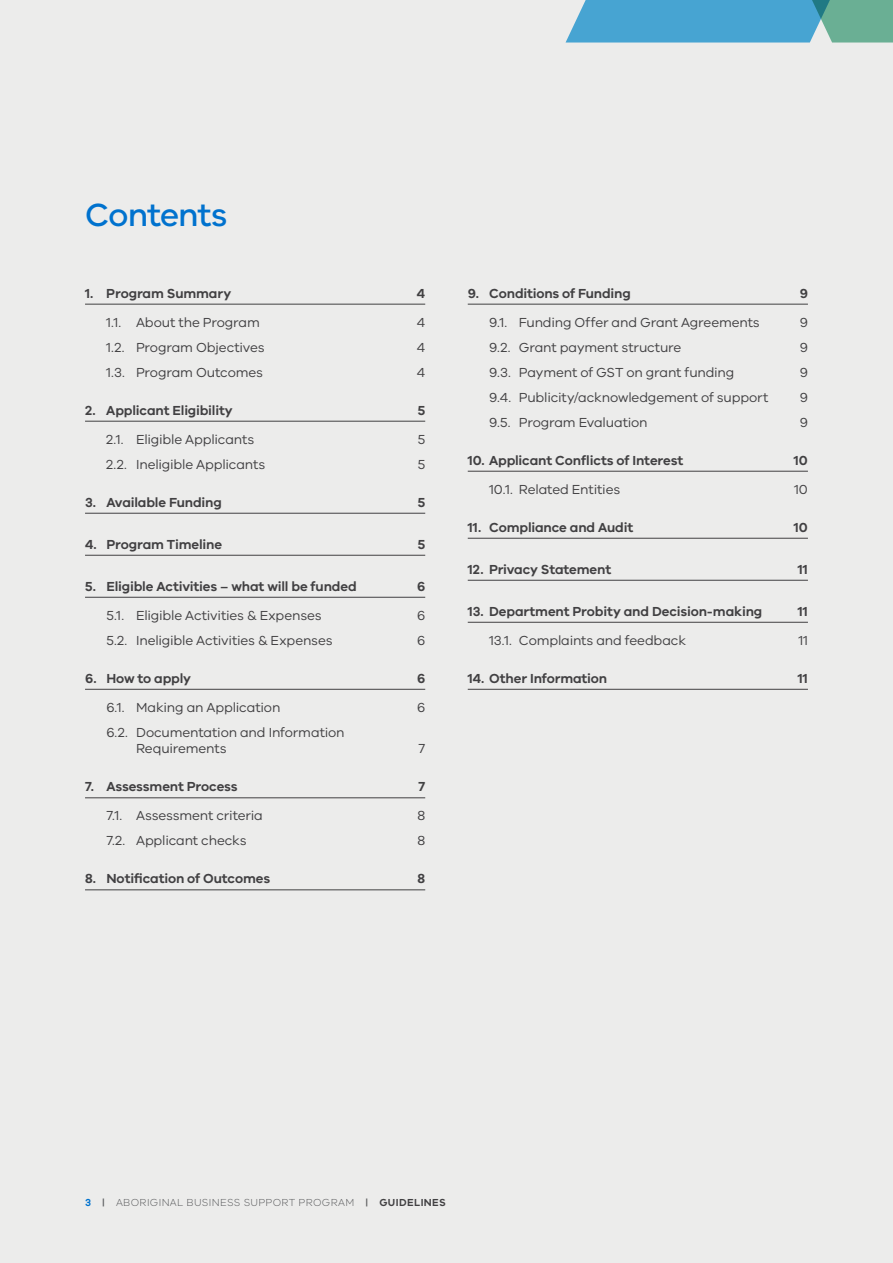
<style>
.page{position:relative;width:893px;height:1263px;background:#ececeb}
.page>*{position:absolute;margin:0;border:0;box-sizing:border-box;transform-origin:0 0}
.t1{font:500 33px "VIC";letter-spacing:-.025em;color:#0072ce}
.t2{font:13.5px/16.5px "VIC";letter-spacing:-.015em;color:#414042}
.t3{font:600 13.5px "VIC";letter-spacing:-.01em;color:#414042}
.t4{font:300 10.5px "VIC";letter-spacing:.035em;color:#58595b}
.s1{font-weight:600;color:#0072ce}
.s2{font-weight:500}
.s3{font-weight:600;color:#414042}
</style>
<div class="page">
<svg style="left:566px;top:0;width:327px;height:43px"></svg>
<hr style="left:85px;top:304px;width:340px;height:1px;background:#414042">
<hr style="left:85px;top:421px;width:340px;height:1px;background:#414042">
<hr style="left:85px;top:513px;width:340px;height:1px;background:#414042">
<hr style="left:85px;top:555px;width:340px;height:1px;background:#414042">
<hr style="left:85px;top:597px;width:340px;height:1px;background:#414042">
<hr style="left:85px;top:689px;width:340px;height:1px;background:#414042">
<hr style="left:85px;top:797px;width:340px;height:1px;background:#414042">
<hr style="left:85px;top:889px;width:340px;height:1px;background:#414042">
<hr style="left:468px;top:304px;width:340px;height:1px;background:#414042">
<hr style="left:468px;top:471px;width:340px;height:1px;background:#414042">
<hr style="left:468px;top:538px;width:340px;height:1px;background:#414042">
<hr style="left:468px;top:580px;width:340px;height:1px;background:#414042">
<hr style="left:468px;top:622px;width:340px;height:1px;background:#414042">
<hr style="left:468px;top:689px;width:340px;height:1px;background:#414042">
<h1 class="t1" style="left:85px;top:195px;width:144px">Contents</h1>
<p class="t3" style="left:85px;top:285px;width:148px">1. Program Summary</p>
<p class="t3" style="left:417px;top:285px;width:10px">4</p>
<p class="t2" style="left:106px;top:314px;width:155px">1.1. About the Program</p>
<p class="t2" style="left:417px;top:314px;width:10px">4</p>
<p class="t2" style="left:106px;top:339px;width:160px">1.2. Program Objectives</p>
<p class="t2" style="left:417px;top:339px;width:10px">4</p>
<p class="t2" style="left:106px;top:364px;width:158px">1.3. Program Outcomes</p>
<p class="t2" style="left:417px;top:364px;width:10px">4</p>
<p class="t3" style="left:85px;top:402px;width:149px">2. Applicant Eligibility</p>
<p class="t3" style="left:418px;top:402px;width:9px">5</p>
<p class="t2" style="left:106px;top:431px;width:149px">2.1. Eligible Applicants</p>
<p class="t2" style="left:418px;top:431px;width:9px">5</p>
<p class="t2" style="left:106px;top:456px;width:160px">2.2. Ineligible Applicants</p>
<p class="t2" style="left:418px;top:456px;width:9px">5</p>
<p class="t3" style="left:85px;top:494px;width:138px">3. Available Funding</p>
<p class="t3" style="left:418px;top:494px;width:9px">5</p>
<p class="t3" style="left:85px;top:536px;width:138px">4. Program Timeline</p>
<p class="t3" style="left:418px;top:536px;width:9px">5</p>
<p class="t3" style="left:85px;top:578px;width:273px">5. Eligible Activities – what will be funded</p>
<p class="t3" style="left:417px;top:578px;width:10px">6</p>
<p class="t2" style="left:106px;top:607px;width:217px">5.1. Eligible Activities &amp; Expenses</p>
<p class="t2" style="left:417px;top:607px;width:10px">6</p>
<p class="t2" style="left:106px;top:632px;width:228px">5.2. Ineligible Activities &amp; Expenses</p>
<p class="t2" style="left:417px;top:632px;width:10px">6</p>
<p class="t3" style="left:85px;top:670px;width:108px">6. How to apply</p>
<p class="t3" style="left:417px;top:670px;width:10px">6</p>
<p class="t2" style="left:106px;top:699px;width:176px">6.1. Making an Application</p>
<p class="t2" style="left:417px;top:699px;width:10px">6</p>
<p class="t2" style="left:136px;top:724px;width:210px;text-indent:-30px">6.2. Documentation and Information<br>Requirements</p>
<p class="t2" style="left:419px;top:740px;width:8px">7</p>
<p class="t3" style="left:85px;top:778px;width:154px">7. Assessment Process</p>
<p class="t3" style="left:418px;top:778px;width:8px">7</p>
<p class="t2" style="left:106px;top:807px;width:158px">7.1. Assessment criteria</p>
<p class="t2" style="left:417px;top:807px;width:9px">8</p>
<p class="t2" style="left:106px;top:832px;width:142px">7.2. Applicant checks</p>
<p class="t2" style="left:417px;top:832px;width:9px">8</p>
<p class="t3" style="left:85px;top:870px;width:187px">8. Notification of Outcomes</p>
<p class="t3" style="left:418px;top:870px;width:9px">8</p>
<p class="t3" style="left:468px;top:285px;width:165px">9. Conditions of Funding</p>
<p class="t3" style="left:800px;top:285px;width:10px">9</p>
<p class="t2" style="left:489px;top:314px;width:272px">9.1. Funding Offer and Grant Agreements</p>
<p class="t2" style="left:800px;top:314px;width:10px">9</p>
<p class="t2" style="left:489px;top:339px;width:194px">9.2. Grant payment structure</p>
<p class="t2" style="left:800px;top:339px;width:10px">9</p>
<p class="t2" style="left:489px;top:364px;width:247px">9.3. Payment of GST on grant funding</p>
<p class="t2" style="left:800px;top:364px;width:10px">9</p>
<p class="t2" style="left:489px;top:389px;width:281px">9.4. Publicity/acknowledgement of support</p>
<p class="t2" style="left:800px;top:389px;width:10px">9</p>
<p class="t2" style="left:489px;top:414px;width:160px">9.5. Program Evaluation</p>
<p class="t2" style="left:800px;top:414px;width:10px">9</p>
<p class="t3" style="left:468px;top:452px;width:217px">10. Applicant Conflicts of Interest</p>
<p class="t3" style="left:794px;top:452px;width:16px">10</p>
<p class="t2" style="left:489px;top:481px;width:133px">10.1. Related Entities</p>
<p class="t2" style="left:794px;top:481px;width:15px">10</p>
<p class="t3" style="left:468px;top:519px;width:167px">11. Compliance and Audit</p>
<p class="t3" style="left:794px;top:519px;width:16px">10</p>
<p class="t3" style="left:468px;top:561px;width:145px">12. Privacy Statement</p>
<p class="t3" style="left:798px;top:561px;width:12px">11</p>
<p class="t3" style="left:468px;top:603px;width:296px">13. Department Probity and Decision-making</p>
<p class="t3" style="left:798px;top:603px;width:12px">11</p>
<p class="t2" style="left:489px;top:632px;width:199px">13.1. Complaints and feedback</p>
<p class="t2" style="left:798px;top:632px;width:11px">11</p>
<p class="t3" style="left:468px;top:670px;width:141px">14. Other Information</p>
<p class="t3" style="left:798px;top:670px;width:12px">11</p>
<p class="t4" style="left:85px;top:1196px;width:362px"><span class="s1">3</span> <span class="s2">|</span> ABORIGINAL BUSINESS SUPPORT PROGRAM <span class="s2">|</span> <span class="s3">GUIDELINES</span></p>
</div>
